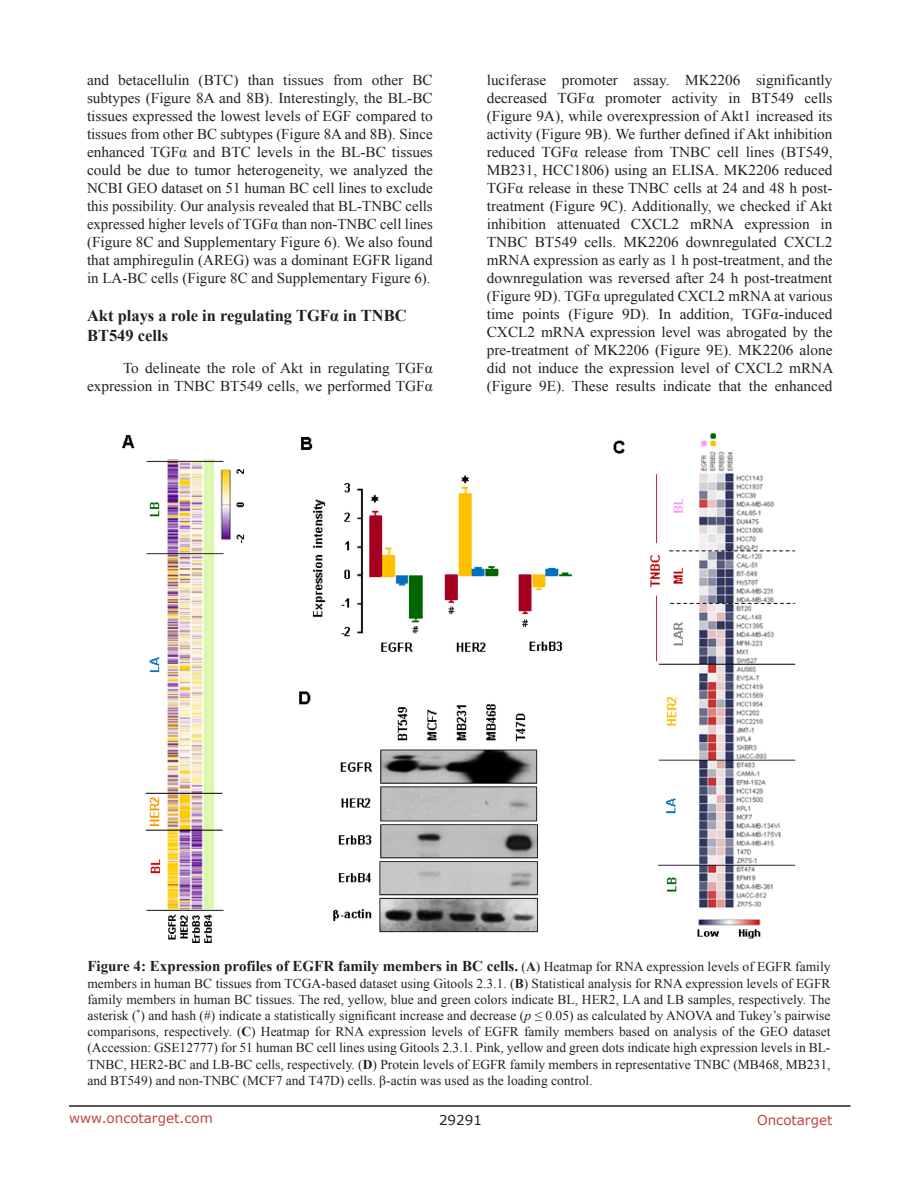
<style>
.page{position:relative;width:918px;height:1188px;background:#fff}
.page>*{position:absolute;margin:0;border:0;box-sizing:border-box;transform-origin:0 0}
.sub_heading_1{font:700 16.5px/19.8px "Times New Roman";color:#231f20}
.BodyText{font:15px/18px "Times New Roman";color:#231f20;text-align:justify}
.Figuretrx{font:700 15px "Times New Roman";color:#231f20}
.Figuretrx-2{font:13.5px/16.2px "Times New Roman";color:#231f20;text-align:justify}
.t1{font:13.5px "Verdana";color:#c24141}
.t2{font:13.5px "Verdana";color:#231f20}
.s1{font-weight:400;font-size:13.5px}
.s2{font-size:13.5px}
.s3{font-weight:700}
.s4{font-style:italic}
</style>
<div class="page">
<hr style="left:69px;top:1105px;width:781px;height:2px;background:#231f20">
<img style="left:123px;top:434px;width:672px;height:509px">
<p class="BodyText" style="left:87px;top:71px;width:347px">and betacellulin (BTC) than tissues from other BC subtypes (Figure 8A and 8B). Interestingly, the BL-BC tissues expressed the lowest levels of EGF compared to tissues from other BC subtypes (Figure 8A and 8B). Since enhanced TGFα and BTC levels in the BL-BC tissues could be due to tumor heterogeneity, we analyzed the NCBI GEO dataset on 51 human BC cell lines to exclude this possibility. Our analysis revealed that BL-TNBC cells expressed higher levels of TGFα than non-TNBC cell lines (Figure 8C and Supplementary Figure 6). We also found that amphiregulin (AREG) was a dominant EGFR ligand in LA-BC cells (Figure 8C and Supplementary Figure 6).</p>
<p class="sub_heading_1" style="left:87px;top:305px;width:321px">Akt plays a role in regulating TGFα in TNBC<br>BT549 cells</p>
<p class="BodyText" style="left:87px;top:358px;width:347px;text-align:right">To delineate the role of Akt in regulating TGFα expression in TNBC BT549 cells, we performed TGFα</p>
<p class="BodyText" style="left:487px;top:71px;width:348px">luciferase promoter assay. MK2206 significantly decreased TGFα promoter activity in BT549 cells (Figure 9A), while overexpression of Akt1 increased its activity (Figure 9B). We further defined if Akt inhibition reduced TGFα release from TNBC cell lines (BT549, MB231, HCC1806) using an ELISA. MK2206 reduced TGFα release in these TNBC cells at 24 and 48 h post&shy;treatment (Figure 9C). Additionally, we checked if Akt inhibition attenuated CXCL2 mRNA expression in TNBC BT549 cells. MK2206 downregulated CXCL2 mRNA expression as early as 1 h post-treatment, and the downregulation was reversed after 24 h post-treatment (Figure 9D). TGFα upregulated CXCL2 mRNA at various time points (Figure 9D). In addition, TGFα-induced CXCL2 mRNA expression level was abrogated by the pre-treatment of MK2206 (Figure 9E). MK2206 alone did not induce the expression level of CXCL2 mRNA (Figure 9E). These results indicate that the enhanced</p>
<p class="Figuretrx" style="left:87px;top:956px;width:745px">Figure 4: Expression profiles of EGFR family members in BC cells. <span class="s1">(</span><span class="s2">A</span><span class="s1">) Heatmap for RNA expression levels of EGFR family</span></p>
<p class="Figuretrx-2" style="left:87px;top:975px;width:745px">members in human BC tissues from TCGA-based dataset using Gitools 2.3.1. (<span class="s3">B</span>) Statistical analysis for RNA expression levels of EGFR family members in human BC tissues. The red, yellow, blue and green colors indicate BL, HER2, LA and LB samples, respectively. The asterisk (<sup>*</sup>) and hash (#) indicate a statistically significant increase and decrease (<span class="s4">p</span> ≤ 0.05) as calculated by ANOVA and Tukey’s pairwise comparisons, respectively. (<span class="s3">C</span>) Heatmap for RNA expression levels of EGFR family members based on analysis of the GEO dataset (Accession: GSE12777) for 51 human BC cell lines using Gitools 2.3.1. Pink, yellow and green dots indicate high expression levels in BL-TNBC, HER2-BC and LB-BC cells, respectively. (<span class="s3">D</span>) Protein levels of EGFR family members in representative TNBC (MB468, MB231, and BT549) and non-TNBC (MCF7 and T47D) cells. β-actin was used as the loading control.</p>
<p class="t1" style="left:69px;top:1109px;width:145px">www.oncotarget.com</p>
<p class="t2" style="left:439px;top:1111px;width:44px">29291</p>
<p class="t1" style="left:757px;top:1111px;width:77px">Oncotarget</p>
</div>
